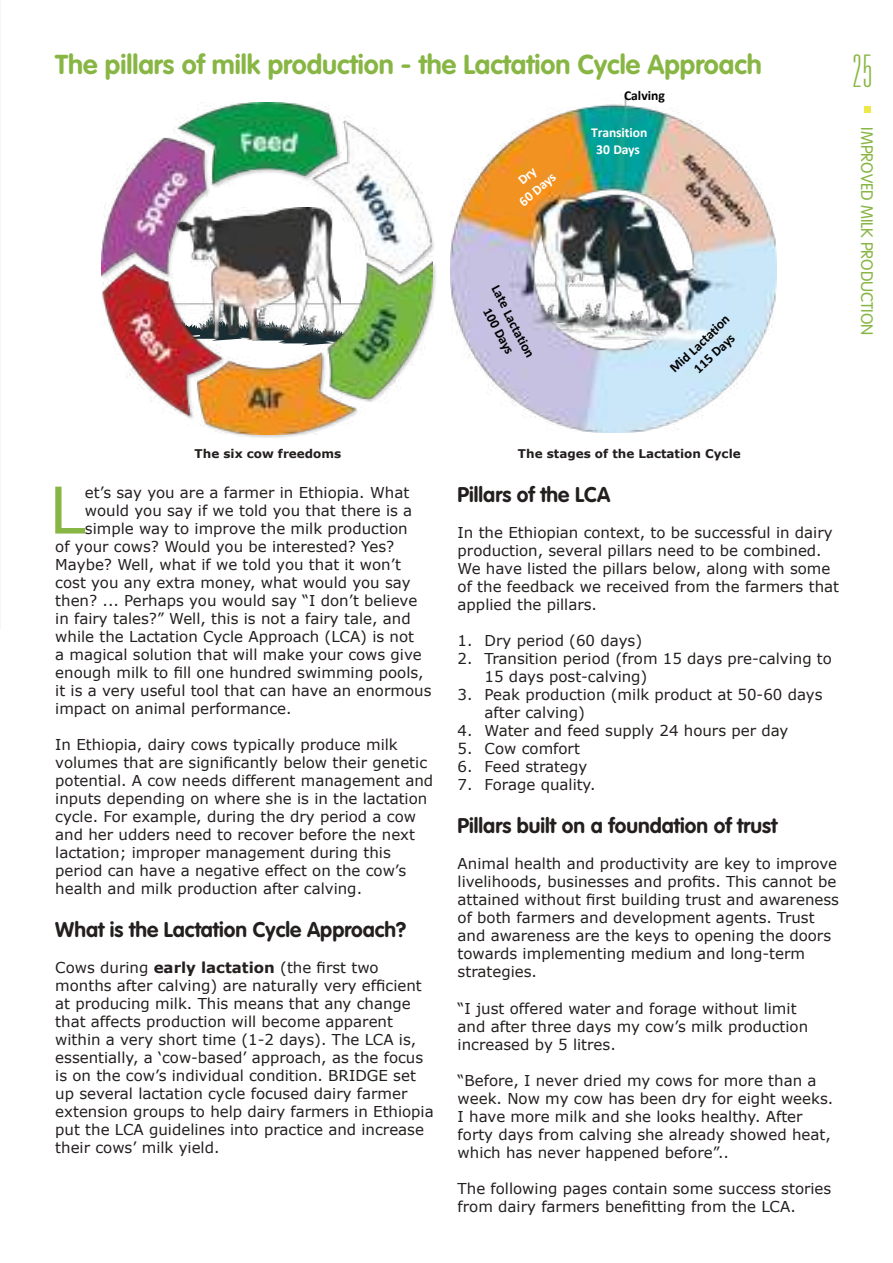
<style>
.page{position:relative;width:893px;height:1263px;background:#fff}
.page>*{position:absolute;margin:0;border:0;box-sizing:border-box;transform-origin:0 0}
.t1{font:64.5px "Verdana";color:#88b644}
.t2{font:100 ultra-condensed 45px "Univers LT Std";color:#88b644}
.t3{font:700 27px "VAG Rounded Std";color:#88b644}
.t4{font:700 21px "VAG Rounded Std";color:#241f1f}
.t5{font:16.5px "VAG Rounded Next";color:#88b644}
.t6{font:15px/18px "Verdana";color:#241f1f}
.t7{font:700 13.65px/16.6px "Calibri";letter-spacing:.005em;color:#010101;text-align:center}
.t8{font:700 13.65px/17.1px "Calibri";letter-spacing:-.01em;color:#fff;text-align:center}
.t9{font:700 12px "Verdana";color:#241f1f}
.s1{font-weight:700}
</style>
<div class="page">
<img style="left:101px;top:103px;width:332px;height:332px">
<img style="left:450px;top:95px;width:326px;height:337px">
<div style="left:864px;top:106px;width:7px;height:6px;background:#ece948"></div>
<h3 class="t3" style="left:55px;top:49px;width:708px">The pillars of milk production - the Lactation Cycle Approach</h3>
<p class="t7" style="left:624px;top:87px;width:42px">Calving</p>
<p class="t8" style="left:504px;top:184px;width:45px;rotate:-41deg">Dry<br>60 Days</p>
<p class="t7" style="left:502px;top:282px;width:81px;rotate:62deg">Late Lactation<br>100 Days</p>
<p class="t8" style="left:591px;top:124px;width:58px">Transition<br>30 Days</p>
<p class="t7" style="left:666px;top:364px;width:79px;rotate:-43deg">Mid Lactation<br>115 Days</p>
<h2 class="t2" style="left:852px;top:48px;width:22px">25</h2>
<p class="t5" style="left:877px;top:127px;width:209px;rotate:90deg">IMPROVED MILK PRODUCTION</p>
<p class="t9" style="left:195px;top:446px;width:148px">The six cow freedoms</p>
<p class="t9" style="left:518px;top:446px;width:224px">The stages of the Lactation Cycle</p>
<h1 class="t1" style="left:49px;top:469px;width:37px">L</h1>
<p class="t6" style="left:85px;top:483px;width:326px">et’s say you are a farmer in Ethiopia. What</p>
<p class="t6" style="left:85px;top:501px;width:329px">would you say if we told you that there is a</p>
<p class="t6" style="left:85px;top:519px;width:324px">simple way to improve the milk production</p>
<p class="t6" style="left:55px;top:537px;width:341px">of your cows? Would you be interested? Yes?</p>
<p class="t6" style="left:55px;top:555px;width:347px">Maybe? Well, what if we told you that it won’t</p>
<p class="t6" style="left:55px;top:573px;width:357px">cost you any extra money, what would you say</p>
<p class="t6" style="left:55px;top:591px;width:364px">then? ... Perhaps you would say “I don’t believe</p>
<p class="t6" style="left:55px;top:609px;width:357px">in fairy tales?” Well, this is not a fairy tale, and</p>
<p class="t6" style="left:55px;top:627px;width:360px">while the Lactation Cycle Approach (LCA) is not</p>
<p class="t6" style="left:55px;top:645px;width:368px">a magical solution that will make your cows give</p>
<p class="t6" style="left:55px;top:663px;width:370px">enough milk to fill one hundred swimming pools,</p>
<p class="t6" style="left:55px;top:681px;width:378px">it is a very useful tool that can have an enormous</p>
<p class="t6" style="left:55px;top:699px;width:238px">impact on animal performance.</p>
<p class="t6" style="left:55px;top:735px;width:379px">In Ethiopia, dairy cows typically produce milk volumes that are significantly below their genetic potential. A cow needs different management and inputs depending on where she is in the lactation cycle. For example, during the dry period a cow and her udders need to recover before the next lactation; improper management during this period can have a negative effect on the cow’s health and milk production after calving.</p>
<h3 class="t4" style="left:55px;top:917px;width:352px">What is the Lactation Cycle Approach?</h3>
<p class="t6" style="left:55px;top:958px;width:380px">Cows during <span class="s1">early lactation</span> (the first two months after calving) are naturally very efficient at producing milk. This means that any change that affects production will become apparent within a very short time (1-2 days). The LCA is, essentially, a ‘cow-based’ approach, as the focus is on the cow’s individual condition. BRIDGE set up several lactation cycle focused dairy farmer extension groups to help dairy farmers in Ethiopia put the LCA guidelines into practice and increase their cows’ milk yield.</p>
<h3 class="t4" style="left:458px;top:482px;width:154px">Pillars of the LCA</h3>
<p class="t6" style="left:458px;top:524px;width:383px">In the Ethiopian context, to be successful in dairy production, several pillars need to be combined.<br>We have listed the pillars below, along with some of the feedback we received from the farmers that applied the pillars.</p>
<p class="t6" style="left:458px;top:632px;width:186px">1. Dry period (60 days)</p>
<p class="t6" style="left:485px;top:650px;width:349px;text-indent:-27px">2. Transition period (from 15 days pre-calving to<br>15 days post-calving)</p>
<p class="t6" style="left:485px;top:686px;width:340px;text-indent:-27px">3. Peak production (milk product at 50-60 days after calving)</p>
<p class="t6" style="left:458px;top:722px;width:332px">4. Water and feed supply 24 hours per day</p>
<p class="t6" style="left:458px;top:740px;width:124px">5. Cow comfort</p>
<p class="t6" style="left:458px;top:758px;width:131px">6. Feed strategy</p>
<p class="t6" style="left:458px;top:776px;width:139px">7. Forage quality.</p>
<h3 class="t4" style="left:458px;top:814px;width:321px">Pillars built on a foundation of trust</h3>
<p class="t6" style="left:458px;top:855px;width:383px">Animal health and productivity are key to improve livelihoods, businesses and profits. This cannot be attained without first building trust and awareness of both farmers and development agents. Trust and awareness are the keys to opening the doors towards implementing medium and long-term strategies.</p>
<p class="t6" style="left:458px;top:999px;width:352px">“I just offered water and forage without limit and after three days my cow’s milk production increased by 5 litres.</p>
<p class="t6" style="left:458px;top:1071px;width:377px">“Before, I never dried my cows for more than a week. Now my cow has been dry for eight weeks.<br>I have more milk and she looks healthy. After forty days from calving she already showed heat, which has never happened before”..</p>
<p class="t6" style="left:458px;top:1179px;width:375px">The following pages contain some success stories from dairy farmers benefitting from the LCA.</p>
</div>
